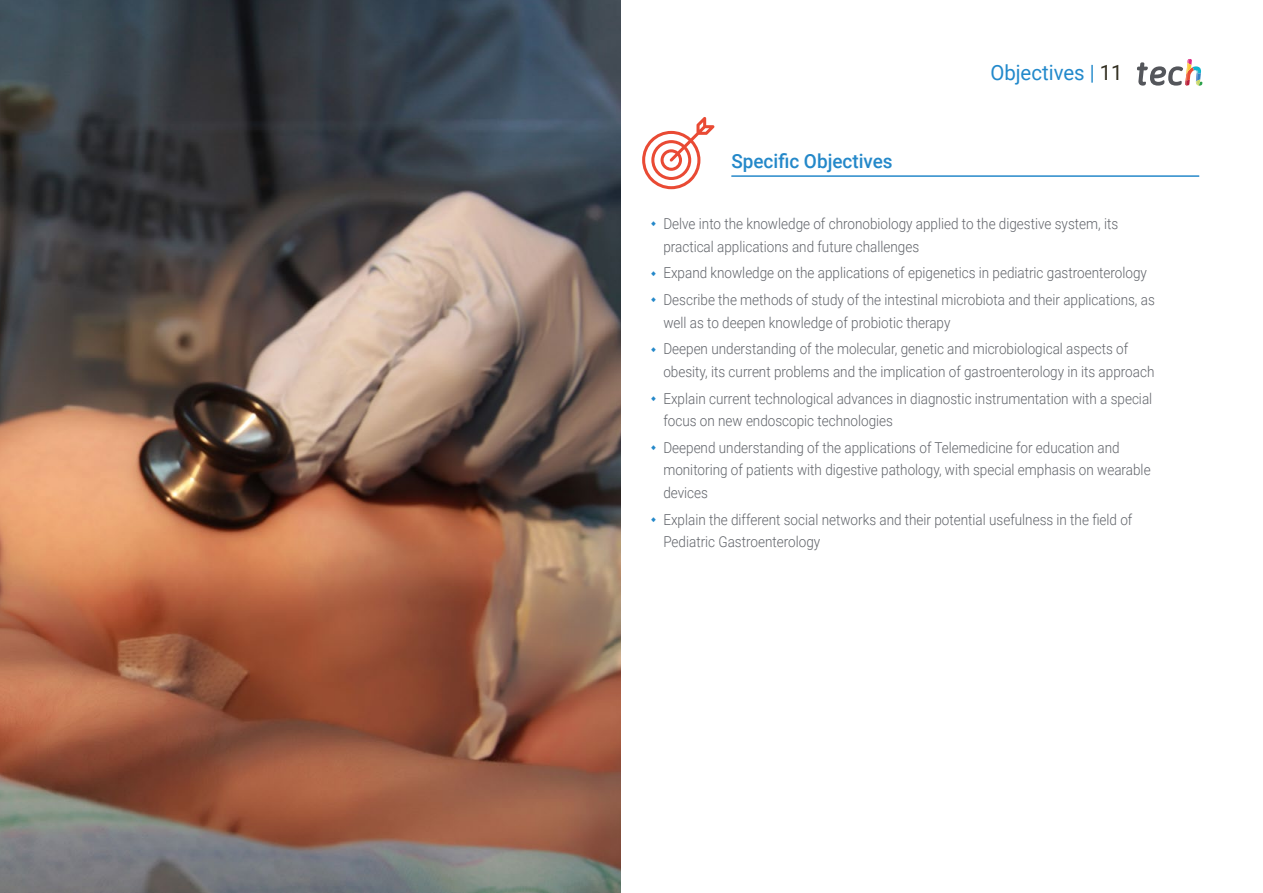
<style>
.page{position:relative;width:1263px;height:893px;background:#fff}
.page>*{position:absolute;margin:0;border:0;box-sizing:border-box;transform-origin:0 0}
.t1{font:21px "Roboto";color:#2289cb}
.t2{font:500 19.5px "Roboto";color:#2488c9}
.t3{font:300 15px/26.7px "Roboto";color:#61646a;scale:.9 1}
.s1{color:#312e20}
</style>
<div class="page">
<img style="left:0;top:0;width:621px;height:893px">
<svg style="left:1137px;top:59px;width:65px;height:27px"></svg>
<svg style="left:642px;top:117px;width:72px;height:72px"></svg>
<hr style="left:731px;top:176px;width:468px;height:1px;background:#2488c9">
<h2 class="t2" style="left:731px;top:147px;width:163px">Specific Objectives</h2>
<h1 class="t1" style="left:990px;top:57px;width:134px">Objectives | <span class="s1">11</span></h1>
<p class="t3" style="left:663px;top:212px;width:507px;line-height:22.5px">Delve into the knowledge of chronobiology applied to the digestive system, its practical applications and future challenges</p>
<p class="t3" style="left:663px;top:259px;width:548px">Expand knowledge on the applications of epigenetics in pediatric gastroenterology<br>Describe the methods of study of the intestinal microbiota and their applications, as</p>
<p class="t3" style="left:663px;top:308px;width:518px">well as to deepen knowledge of probiotic therapy<br>Deepen understanding of the molecular, genetic and microbiological aspects of</p>
<p class="t3" style="left:663px;top:358px;width:547px">obesity, its current problems and the implication of gastroenterology in its approach<br>Explain current technological advances in diagnostic instrumentation with a special</p>
<p class="t3" style="left:663px;top:407px;width:508px">focus on new endoscopic technologies<br>Deepend understanding of the applications of Telemedicine for education and</p>
<p class="t3" style="left:663px;top:458px;width:543px;line-height:22.5px">monitoring of patients with digestive pathology, with special emphasis on wearable devices</p>
<p class="t3" style="left:663px;top:507px;width:523px;line-height:22.5px">Explain the different social networks and their potential usefulness in the field of<br>Pediatric Gastroenterology</p>
</div>
